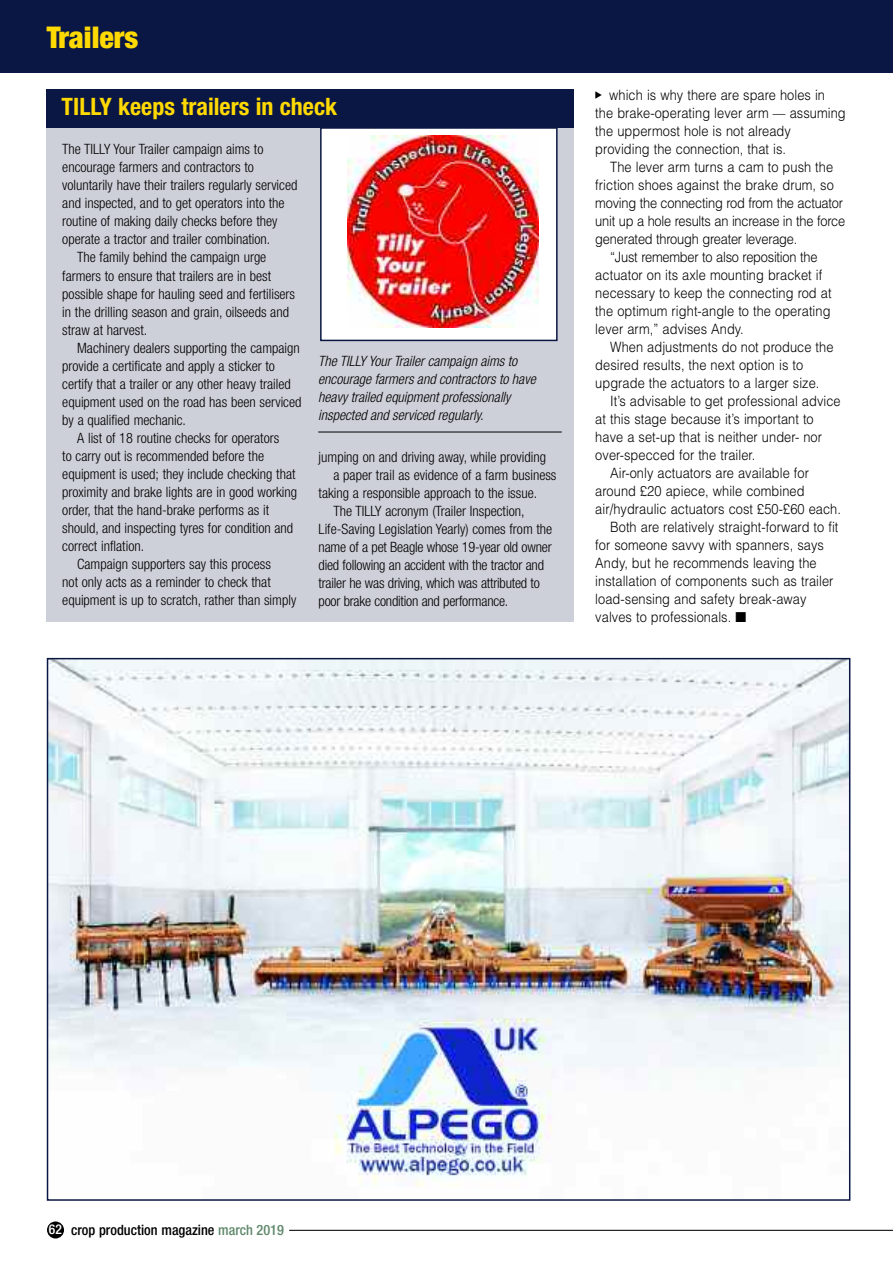
<style>
.page{position:relative;width:893px;height:1263px;background:#fff}
.page>*{position:absolute;margin:0;border:0;box-sizing:border-box;transform-origin:0 0}
.t1{font:900 condensed 30px "Helvetica Neue";color:#ffd902}
.t2{font:700 condensed 24px "Helvetica Neue";color:#ffd902}
.t3{font:300 condensed 14.25px "Helvetica Neue";color:#000}
.t4{font:300 14.25px/18px "Helvetica";letter-spacing:.005em;color:#000;scale:.9 1}
.t5{font:300 14.25px "Helvetica";letter-spacing:-.015em;color:#000;scale:.9 1}
.t6{font:italic 300 condensed 14.25px/18px "Helvetica Neue";color:#000}
.t7{font:500 condensed 14.25px "Helvetica Neue";color:#000}
.s1{font-size:13.5px;color:#fff}
.s2{color:#60896c}
</style>
<div class="page">
<div style="left:47px;top:1221px;width:17px;height:17px;background:#000;border-radius:50%"></div>
<hr style="left:289px;top:1230px;width:604px;height:1px;background:#000">
<div style="left:47px;top:122px;width:527px;height:500px;background:#ced0d9"></div>
<div style="left:321px;top:128px;width:236px;height:212px;background:#fff"></div>
<img style="left:347px;top:136px;width:192px;height:191px">
<div style="left:320px;top:127px;width:238px;height:214px;border:2px solid #0a1643"></div>
<hr style="left:318px;top:432px;width:244px;height:1px;background:#000">
<div style="left:0;top:0;width:893px;height:72px;background:#0a1643"></div>
<img style="left:50px;top:661px;width:797px;height:526px">
<div style="left:47px;top:89px;width:527px;height:39px;background:#0a1643"></div>
<h1 class="t1" style="left:47px;top:27px;width:93px">Trailers</h1>
<h2 class="t2" style="left:62px;top:98px;width:277px">TILLY keeps trailers in check</h2>
<p class="t3" style="left:62px;top:144px;width:203px">The TILLY Your Trailer campaign aims to</p>
<p class="t3" style="left:62px;top:162px;width:193px">encourage farmers and contractors to</p>
<p class="t3" style="left:62px;top:180px;width:237px">voluntarily have their trailers regularly serviced</p>
<p class="t3" style="left:62px;top:198px;width:224px">and inspected, and to get operators into the</p>
<p class="t3" style="left:62px;top:216px;width:217px">routine of making daily checks before they</p>
<p class="t3" style="left:62px;top:234px;width:210px">operate a tractor and trailer combination.</p>
<p class="t3" style="left:77px;top:252px;width:191px">The family behind the campaign urge</p>
<p class="t3" style="left:62px;top:270px;width:210px">farmers to ensure that trailers are in best</p>
<p class="t3" style="left:62px;top:288px;width:234px">possible shape for hauling seed and fertilisers</p>
<p class="t3" style="left:62px;top:306px;width:228px">in the drilling season and grain, oilseeds and</p>
<p class="t3" style="left:62px;top:324px;width:86px">straw at harvest.</p>
<p class="t3" style="left:77px;top:342px;width:224px">Machinery dealers supporting the campaign</p>
<p class="t3" style="left:62px;top:360px;width:214px">provide a certificate and apply a sticker to</p>
<p class="t3" style="left:62px;top:378px;width:230px">certify that a trailer or any other heavy trailed</p>
<p class="t3" style="left:62px;top:396px;width:241px">equipment used on the road has been serviced</p>
<p class="t3" style="left:62px;top:414px;width:125px">by a qualified mechanic.</p>
<p class="t3" style="left:77px;top:432px;width:204px">A list of 18 routine checks for operators</p>
<p class="t3" style="left:62px;top:450px;width:203px">to carry out is recommended before the</p>
<p class="t3" style="left:62px;top:468px;width:235px">equipment is used; they include checking that</p>
<p class="t3" style="left:62px;top:486px;width:236px">proximity and brake lights are in good working</p>
<p class="t3" style="left:62px;top:504px;width:208px">order, that the hand-brake performs as it</p>
<p class="t3" style="left:62px;top:522px;width:232px">should, and inspecting tyres for condition and</p>
<p class="t3" style="left:62px;top:540px;width:83px">correct inflation.</p>
<p class="t3" style="left:77px;top:558px;width:195px">Campaign supporters say this process</p>
<p class="t3" style="left:62px;top:576px;width:210px">not only acts as a reminder to check that</p>
<p class="t3" style="left:62px;top:594px;width:236px">equipment is up to scratch, rather than simply</p>
<p class="t6" style="left:318px;top:353px;width:219px">The TILLY Your Trailer campaign aims to encourage farmers and contractors to have heavy trailed equipment professionally inspected and serviced regularly.</p>
<p class="t3" style="left:319px;top:451px;width:229px">jumping on and driving away, while providing</p>
<p class="t3" style="left:333px;top:469px;width:224px">a paper trail as evidence of a farm business</p>
<p class="t3" style="left:319px;top:487px;width:220px">taking a responsible approach to the issue.</p>
<p class="t3" style="left:333px;top:505px;width:193px">The TILLY acronym (Trailer Inspection,</p>
<p class="t3" style="left:319px;top:523px;width:235px">Life-Saving Legislation Yearly) comes from the</p>
<p class="t3" style="left:319px;top:541px;width:235px">name of a pet Beagle whose 19-year old owner</p>
<p class="t3" style="left:319px;top:559px;width:227px">died following an accident with the tractor and</p>
<p class="t3" style="left:319px;top:577px;width:223px">trailer he was driving, which was attributed to</p>
<p class="t3" style="left:319px;top:595px;width:191px">poor brake condition and performance.</p>
<p class="t4" style="left:595px;top:86px;width:280px;text-indent:14px">which is why there are spare holes in the brake-operating lever arm –– assuming the uppermost hole is not already providing the connection, that is.</p>
<p class="t4" style="left:610px;top:158px;width:249px">The lever arm turns a cam to push the</p>
<p class="t4" style="left:595px;top:176px;width:267px">friction shoes against the brake drum, so</p>
<p class="t5" style="left:595px;top:194px;width:277px">moving the connecting rod from the actuator</p>
<p class="t5" style="left:595px;top:212px;width:279px">unit up a hole results an increase in the force</p>
<p class="t5" style="left:595px;top:230px;width:226px">generated through greater leverage.</p>
<p class="t5" style="left:610px;top:248px;width:232px">“Just remember to also reposition the</p>
<p class="t4" style="left:595px;top:266px;width:254px">actuator on its axle mounting bracket if</p>
<p class="t4" style="left:595px;top:284px;width:264px">necessary to keep the connecting rod at</p>
<p class="t4" style="left:595px;top:302px;width:263px">the optimum right-angle to the operating</p>
<p class="t4" style="left:595px;top:320px;width:166px">lever arm,” advises Andy.</p>
<p class="t4" style="left:610px;top:338px;width:250px">When adjustments do not produce the</p>
<p class="t4" style="left:595px;top:356px;width:233px">desired results, the next option is to</p>
<p class="t4" style="left:595px;top:374px;width:251px">upgrade the actuators to a larger size.</p>
<p class="t4" style="left:610px;top:392px;width:258px">It’s advisable to get professional advice</p>
<p class="t4" style="left:595px;top:410px;width:244px">at this stage because it’s important to</p>
<p class="t4" style="left:595px;top:428px;width:253px">have a set-up that is neither under- nor</p>
<p class="t4" style="left:595px;top:446px;width:179px">over-specced for the trailer.</p>
<p class="t4" style="left:610px;top:464px;width:222px">Air-only actuators are available for</p>
<p class="t4" style="left:595px;top:482px;width:234px">around £20 apiece, while combined</p>
<p class="t4" style="left:595px;top:500px;width:275px">air/hydraulic actuators cost £50-£60 each.</p>
<p class="t4" style="left:610px;top:518px;width:255px">Both are relatively straight-forward to fit</p>
<p class="t4" style="left:595px;top:536px;width:256px">for someone savvy with spanners, says</p>
<p class="t4" style="left:595px;top:554px;width:247px">Andy, but he recommends leaving the</p>
<p class="t4" style="left:595px;top:572px;width:266px">installation of components such as trailer</p>
<p class="t4" style="left:595px;top:590px;width:236px">load-sensing and safety break-away</p>
<p class="t4" style="left:595px;top:608px;width:169px">valves to professionals. ■</p>
<p class="t7" style="left:49px;top:1225px;width:237px"><span class="s1">62</span> crop production magazine <span class="s2">march 2019</span></p>
</div>
